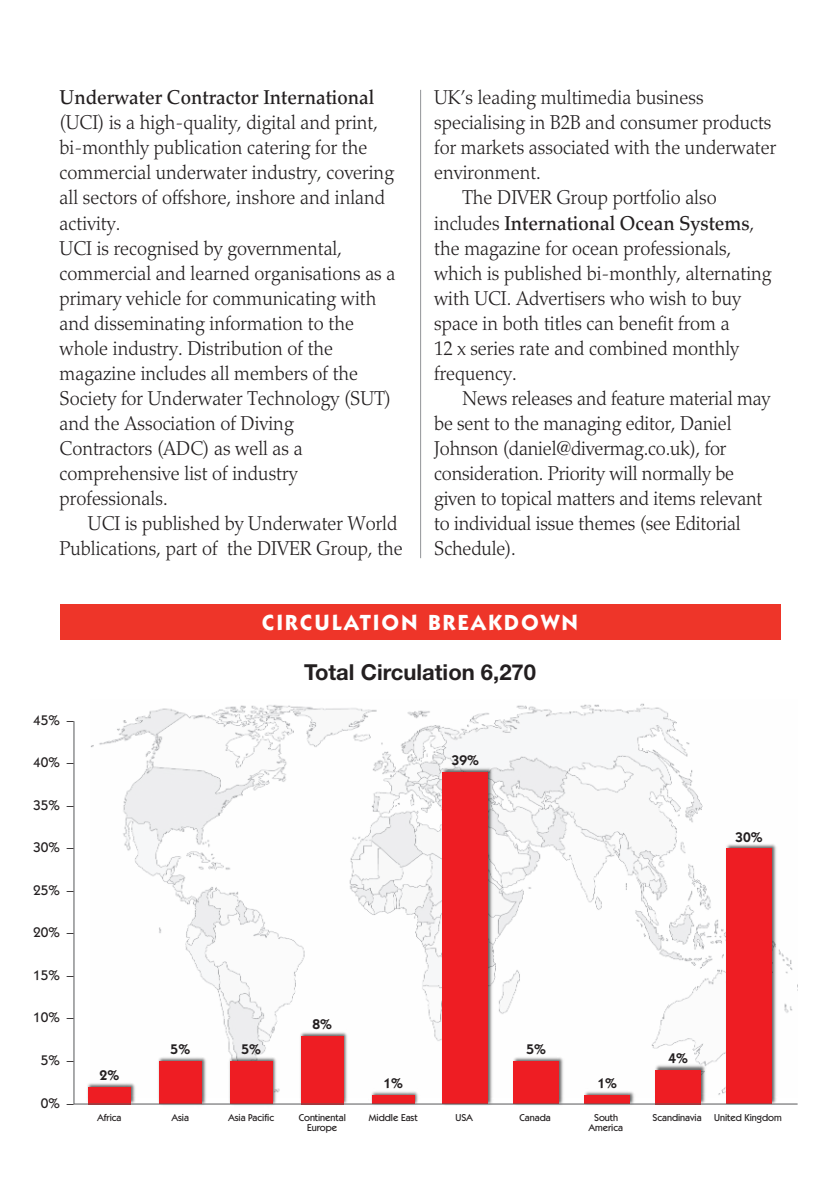
<style>
.page{position:relative;width:840px;height:1191px;background:#fff}
.page>*{position:absolute;margin:0;border:0;box-sizing:border-box;transform-origin:0 0}
.t1{font:700 22px "Helvetica Neue";color:#231f20}
.t2{font:700 22px "Itc Kabel";letter-spacing:.11em;color:#fff}
.t3{font:300 20px/25px "Palatino";color:#231f20;scale:.93 1}
.t4{font:500 20px "Palatino";color:#231f20;scale:.93 1}
.t5{font:500 14px "Kabel IT Cby BT";color:#231f20}
.t6{font:600 14px "Kabel IT Cby BT";color:#231f20}
.t7{font:500 10px/10px "Kabel IT Cby BT";color:#231f20;text-align:center}
.s1{font-weight:300}
</style>
<div class="page">
<hr style="left:420px;top:90px;width:1px;height:468px;background:#939598">
<img style="left:91px;top:703px;width:702px;height:392px">
<img style="left:85px;top:1080px;width:53px;height:25px">
<div style="left:88px;top:1087px;width:43px;height:17px;background:#ee1d23"></div>
<img style="left:156px;top:1054px;width:53px;height:51px">
<div style="left:159px;top:1061px;width:42px;height:43px;background:#ee1d23"></div>
<img style="left:226px;top:1054px;width:54px;height:51px">
<div style="left:230px;top:1061px;width:42px;height:43px;background:#ee1d23"></div>
<img style="left:297px;top:1029px;width:54px;height:76px">
<div style="left:301px;top:1036px;width:42px;height:68px;background:#ee1d23"></div>
<img style="left:368px;top:1089px;width:53px;height:16px">
<div style="left:372px;top:1095px;width:42px;height:9px;background:#ee1d23"></div>
<img style="left:439px;top:765px;width:56px;height:340px">
<div style="left:442px;top:772px;width:45px;height:332px;background:#ee1d23"></div>
<img style="left:510px;top:1054px;width:56px;height:51px">
<div style="left:513px;top:1061px;width:45px;height:43px;background:#ee1d23"></div>
<img style="left:581px;top:1089px;width:56px;height:16px">
<div style="left:584px;top:1095px;width:45px;height:9px;background:#ee1d23"></div>
<img style="left:652px;top:1062px;width:55px;height:43px">
<div style="left:655px;top:1070px;width:45px;height:34px;background:#ee1d23"></div>
<img style="left:723px;top:842px;width:55px;height:263px">
<div style="left:726px;top:849px;width:45px;height:255px;background:#ee1d23"></div>
<hr style="left:73px;top:721px;width:1px;height:383px;background:#57585a">
<hr style="left:74px;top:1103px;width:723px;height:1px;background:#57585a">
<div style="left:60px;top:604px;width:720px;height:36px;background:#ee3529"></div>
<p class="t4" style="left:60px;top:90px;width:340px">Underwater Contractor International</p>
<p class="t3" style="left:60px;top:112px;width:362px">(UCI) is a high-quality, digital and print, bi-monthly publication catering for the commercial underwater industry, covering all sectors of offshore, inshore and inland activity.<br>UCI is recognised by governmental, commercial and learned organisations as a primary vehicle for communicating with and disseminating information to the whole industry. Distribution of the magazine includes all members of the Society for Underwater Technology (SUT) and the Association of Diving<br>Contractors (ADC) as well as a comprehensive list of industry professionals.</p>
<p class="t3" style="left:60px;top:512px;width:370px;text-align:right">UCI is published by Underwater World<br>Publications, part of the DIVER Group, the</p>
<p class="t3" style="left:434px;top:87px;width:291px">UK’s leading multimedia business</p>
<p class="t3" style="left:434px;top:112px;width:364px">specialising in B2B and consumer products</p>
<p class="t3" style="left:434px;top:137px;width:369px">for markets associated with the underwater</p>
<p class="t3" style="left:434px;top:162px;width:116px">environment.</p>
<p class="t3" style="left:462px;top:187px;width:274px">The DIVER Group portfolio also</p>
<p class="t4" style="left:434px;top:215px;width:345px"><span class="s1">includes</span> International Ocean Systems<span class="s1">,</span></p>
<p class="t3" style="left:434px;top:237px;width:321px">the magazine for ocean professionals,</p>
<p class="t3" style="left:434px;top:262px;width:364px">which is published bi-monthly, alternating</p>
<p class="t3" style="left:434px;top:287px;width:331px">with UCI. Advertisers who wish to buy</p>
<p class="t3" style="left:434px;top:312px;width:319px">space in both titles can benefit from a</p>
<p class="t3" style="left:434px;top:337px;width:329px">12 x series rate and combined monthly</p>
<p class="t3" style="left:434px;top:362px;width:90px">frequency.</p>
<p class="t3" style="left:462px;top:387px;width:332px">News releases and feature material may</p>
<p class="t3" style="left:434px;top:412px;width:321px">be sent to the managing editor, Daniel</p>
<p class="t3" style="left:434px;top:437px;width:315px">Johnson (daniel@divermag.co.uk), for</p>
<p class="t3" style="left:434px;top:462px;width:324px">consideration. Priority will normally be</p>
<p class="t3" style="left:434px;top:487px;width:354px">given to topical matters and items relevant</p>
<p class="t3" style="left:434px;top:512px;width:331px">to individual issue themes (see Editorial</p>
<p class="t3" style="left:434px;top:537px;width:89px">Schedule).</p>
<p class="t2" style="left:262px;top:614px;width:317px">CIRCULATION BREAKDOWN</p>
<p class="t5" style="left:33px;top:715px;width:42px">45% –</p>
<p class="t5" style="left:33px;top:757px;width:42px">40% –</p>
<p class="t5" style="left:33px;top:800px;width:42px">35% –</p>
<p class="t5" style="left:33px;top:842px;width:42px">30% –</p>
<p class="t5" style="left:33px;top:885px;width:42px">25% –</p>
<p class="t5" style="left:33px;top:927px;width:42px">20% –</p>
<p class="t5" style="left:33px;top:970px;width:42px">15% –</p>
<p class="t5" style="left:33px;top:1012px;width:42px">10% –</p>
<p class="t5" style="left:41px;top:1055px;width:35px">5% –</p>
<p class="t5" style="left:41px;top:1098px;width:35px">0% –</p>
<p class="t1" style="left:304px;top:664px;width:233px">Total Circulation 6,270</p>
<p class="t6" style="left:451px;top:755px;width:29px">39%</p>
<p class="t6" style="left:735px;top:832px;width:29px">30%</p>
<p class="t6" style="left:100px;top:1070px;width:21px">2%</p>
<p class="t6" style="left:170px;top:1044px;width:21px">5%</p>
<p class="t6" style="left:241px;top:1044px;width:21px">5%</p>
<p class="t6" style="left:312px;top:1019px;width:21px">8%</p>
<p class="t6" style="left:383px;top:1078px;width:21px">1%</p>
<p class="t6" style="left:526px;top:1044px;width:21px">5%</p>
<p class="t6" style="left:597px;top:1078px;width:21px">1%</p>
<p class="t6" style="left:668px;top:1053px;width:21px">4%</p>
<p class="t7" style="left:97px;top:1113px;width:26px">Africa</p>
<p class="t7" style="left:172px;top:1113px;width:19px">Asia</p>
<p class="t7" style="left:228px;top:1113px;width:47px">Asia Pacific</p>
<p class="t7" style="left:652px;top:1113px;width:51px">Scandinavia</p>
<p class="t7" style="left:713px;top:1113px;width:69px">United Kingdom</p>
<p class="t7" style="left:298px;top:1113px;width:49px">Continental<br>Europe</p>
<p class="t7" style="left:368px;top:1113px;width:50px">Middle East</p>
<p class="t7" style="left:455px;top:1113px;width:19px">USA</p>
<p class="t7" style="left:519px;top:1113px;width:33px">Canada</p>
<p class="t7" style="left:588px;top:1113px;width:36px">South<br>America</p>
</div>
